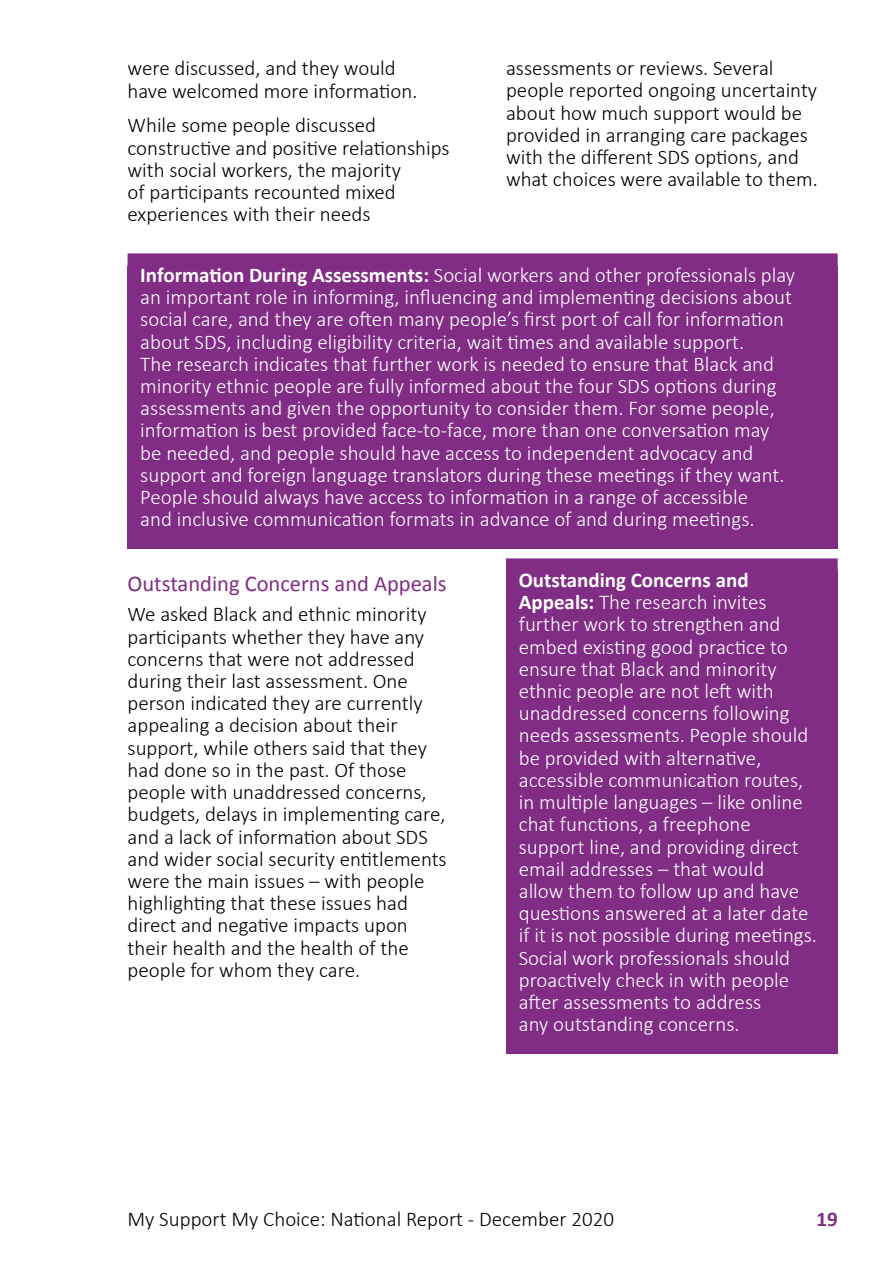
<style>
.page{position:relative;width:893px;height:1263px;background:#fff}
.page>*{position:absolute;margin:0;border:0;box-sizing:border-box;transform-origin:0 0}
.t1{font:22.5px "Calibri";color:#812c85}
.t2{font:300 21px/22.2px "Calibri";color:#fff}
.t3{font:300 21px/22.2px "Calibri";color:#000}
.t4{font:700 21px "Calibri";color:#812c85}
.s1{font-weight:700}
</style>
<div class="page">
<div style="left:128px;top:266px;width:710px;height:283px;background:#812c85"></div>
<div style="left:128px;top:253px;width:710px;height:29px;background:#812c85"></div>
<div style="left:506px;top:571px;width:332px;height:483px;background:#812c85"></div>
<div style="left:506px;top:558px;width:332px;height:29px;background:#812c85"></div>
<p class="t3" style="left:128px;top:56px;width:292px">were discussed, and they would have welcomed more information.</p>
<p class="t3" style="left:128px;top:113px;width:324px">While some people discussed constructive and positive relationships with social workers, the majority<br>of participants recounted mixed experiences with their needs</p>
<p class="t3" style="left:506px;top:56px;width:313px">assessments or reviews. Several people reported ongoing uncertainty about how much support would be provided in arranging care packages with the different SDS options, and what choices were available to them.</p>
<p class="t2" style="left:140px;top:263px;width:656px"><span class="s1">Information During Assessments:</span> Social workers and other professionals play an important role in informing, influencing and implementing decisions about social care, and they are often many people’s first port of call for information about SDS, including eligibility criteria, wait times and available support.<br>The research indicates that further work is needed to ensure that Black and minority ethnic people are fully informed about the four SDS options during assessments and given the opportunity to consider them. For some people, information is best provided face-to-face, more than one conversation may be needed, and people should have access to independent advocacy and support and foreign language translators during these meetings if they want.<br>People should always have access to information in a range of accessible<br>and inclusive communication formats in advance of and during meetings.</p>
<p class="t1" style="left:128px;top:569px;width:321px">Outstanding Concerns and Appeals</p>
<p class="t3" style="left:128px;top:602px;width:321px">We asked Black and ethnic minority participants whether they have any concerns that were not addressed during their last assessment. One person indicated they are currently appealing a decision about their support, while others said that they had done so in the past. Of those people with unaddressed concerns, budgets, delays in implementing care, and a lack of information about SDS and wider social security entitlements were the main issues – with people highlighting that these issues had direct and negative impacts upon their health and the health of the people for whom they care.</p>
<p class="t2" style="left:519px;top:568px;width:300px"><span class="s1">Outstanding Concerns and<br>Appeals:</span> The research invites further work to strengthen and embed existing good practice to ensure that Black and minority ethnic people are not left with unaddressed concerns following needs assessments. People should be provided with alternative, accessible communication routes, in multiple languages – like online chat functions, a freephone support line, and providing direct email addresses – that would<br>allow them to follow up and have questions answered at a later date if it is not possible during meetings.<br>Social work professionals should proactively check in with people after assessments to address<br>any outstanding concerns.</p>
<p class="t3" style="left:128px;top:1207px;width:488px">My Support My Choice: National Report - December 2020</p>
<p class="t4" style="left:816px;top:1206px;width:23px">19</p>
</div>
